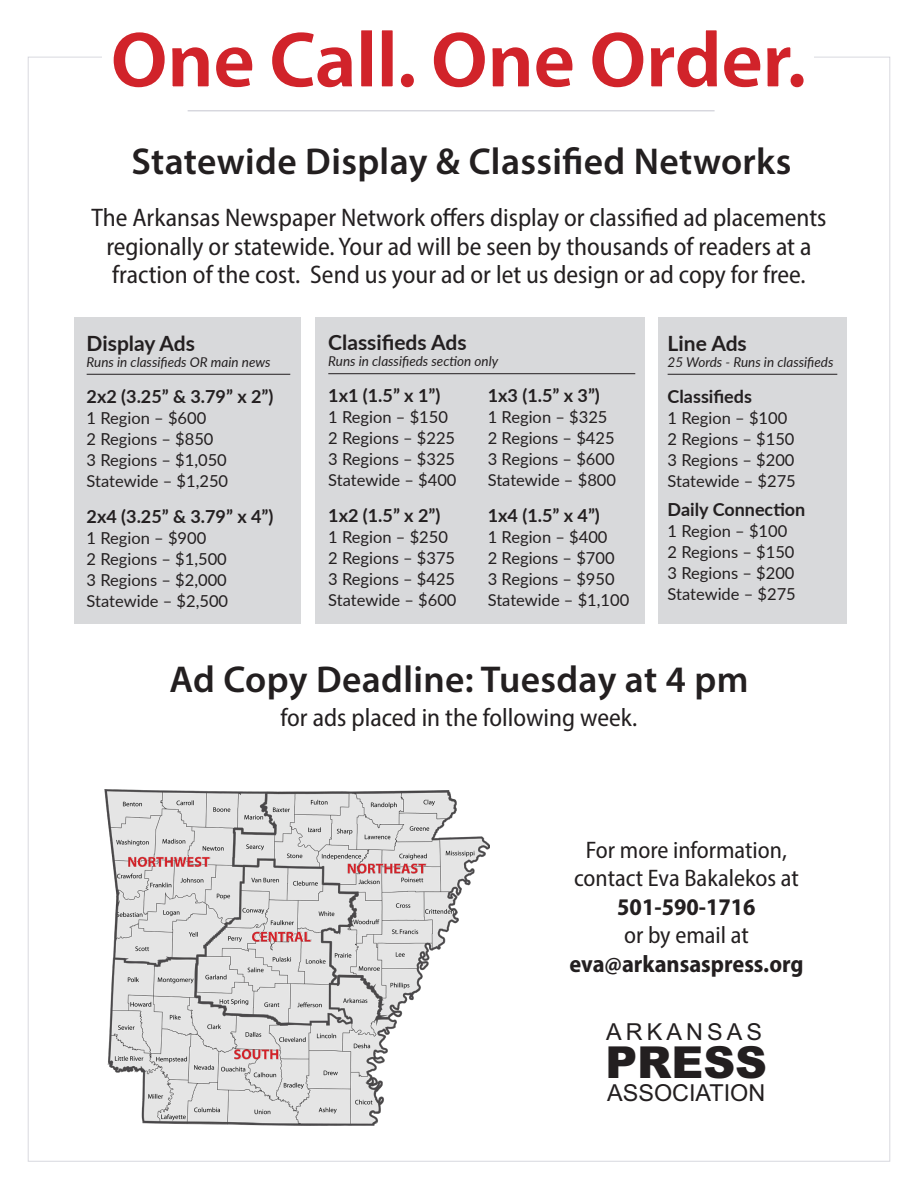
<style>
.page{position:relative;width:918px;height:1188px;background:#fff}
.page>*{position:absolute;margin:0;border:0;box-sizing:border-box;transform-origin:0 0}
.t1{font:700 81px "Myriad Pro";letter-spacing:-.02em;color:#d1232a}
.t2{font:900 44.1px "Arial";color:#231f20}
.t3{font:600 37.5px "Myriad Pro";letter-spacing:.01em;color:#231f20}
.t4{font:semi-condensed 25.5px/28.5px "Myriad Pro";color:#231f20;text-align:center}
.t5{font:semi-condensed 24px "Myriad Pro";color:#231f20}
.t6{font:700 semi-condensed 24px "Myriad Pro";color:#231f20}
.t7{font:23.4px "Arial";color:#231f20}
.t8{font:23.4px "Arial";letter-spacing:.175em;color:#231f20}
.t9{font:700 21px "Lato";color:#231f20}
.t10{font:700 18px "Lato";color:#231f20}
.t11{font:16.5px "Lato";color:#231f20}
.t12{font:italic 13.5px "Lato";color:#231f20}
</style>
<div class="page">
<hr style="left:188px;top:110px;width:527px;height:1px;background:#353858">
<div style="left:315px;top:317px;width:329px;height:306px;background:#d8d9db"></div>
<hr style="left:328px;top:373px;width:307px;height:1px;background:#231f20">
<div style="left:74px;top:317px;width:227px;height:306px;background:#d8d9db"></div>
<hr style="left:87px;top:374px;width:203px;height:1px;background:#231f20">
<div style="left:658px;top:317px;width:189px;height:306px;background:#d8d9db"></div>
<hr style="left:668px;top:374px;width:169px;height:1px;background:#231f20">
<img style="left:104px;top:790px;width:385px;height:336px">
<svg style="left:163px;top:551px;width:589px;height:265px"></svg>
<div style="left:399px;top:72px;width:16px;height:17px;border:2px solid #fff;border-radius:50%"></div>
<div style="left:789px;top:72px;width:16px;height:17px;border:2px solid #fff;border-radius:50%"></div>
<p class="t1" style="left:110px;top:7px;width:698px">One Call. One Order.</p>
<p class="t3" style="left:131px;top:137px;width:661px">Statewide Display &amp; Classified Networks</p>
<p class="t4" style="left:91px;top:203px;width:737px">The Arkansas Newspaper Network offers display or classified ad placements regionally or statewide. Your ad will be seen by thousands of readers at a fraction of the cost. Send us your ad or let us design or ad copy for free.</p>
<p class="t9" style="left:87px;top:327px;width:110px">Display Ads</p>
<p class="t12" style="left:87px;top:352px;width:186px">Runs in classifieds OR main news</p>
<p class="t10" style="left:87px;top:383px;width:188px">2x2 (3.25” &amp; 3.79” x 2”)</p>
<p class="t11" style="left:87px;top:406px;width:121px">1 Region – $600</p>
<p class="t11" style="left:87px;top:427px;width:128px">2 Regions – $850</p>
<p class="t11" style="left:87px;top:448px;width:142px">3 Regions – $1,050</p>
<p class="t11" style="left:87px;top:469px;width:143px">Statewide – $1,250</p>
<p class="t10" style="left:87px;top:503px;width:188px">2x4 (3.25” &amp; 3.79” x 4”)</p>
<p class="t11" style="left:87px;top:526px;width:121px">1 Region – $900</p>
<p class="t11" style="left:87px;top:547px;width:142px">2 Regions – $1,500</p>
<p class="t11" style="left:87px;top:568px;width:142px">3 Regions – $2,000</p>
<p class="t11" style="left:87px;top:589px;width:143px">Statewide – $2,500</p>
<p class="t9" style="left:328px;top:327px;width:140px">Classifieds Ads</p>
<p class="t12" style="left:328px;top:352px;width:171px">Runs in classifieds section only</p>
<p class="t10" style="left:328px;top:382px;width:114px">1x1 (1.5” x 1”)</p>
<p class="t11" style="left:328px;top:405px;width:121px">1 Region – $150</p>
<p class="t11" style="left:328px;top:426px;width:128px">2 Regions – $225</p>
<p class="t11" style="left:328px;top:447px;width:128px">3 Regions – $325</p>
<p class="t11" style="left:328px;top:468px;width:130px">Statewide – $400</p>
<p class="t10" style="left:328px;top:502px;width:114px">1x2 (1.5” x 2”)</p>
<p class="t11" style="left:328px;top:525px;width:121px">1 Region – $250</p>
<p class="t11" style="left:328px;top:546px;width:128px">2 Regions – $375</p>
<p class="t11" style="left:328px;top:567px;width:128px">3 Regions – $425</p>
<p class="t11" style="left:328px;top:588px;width:130px">Statewide – $600</p>
<p class="t10" style="left:488px;top:382px;width:114px">1x3 (1.5” x 3”)</p>
<p class="t11" style="left:488px;top:405px;width:121px">1 Region – $325</p>
<p class="t11" style="left:488px;top:426px;width:128px">2 Regions – $425</p>
<p class="t11" style="left:488px;top:447px;width:128px">3 Regions – $600</p>
<p class="t11" style="left:488px;top:468px;width:130px">Statewide – $800</p>
<p class="t10" style="left:488px;top:502px;width:114px">1x4 (1.5” x 4”)</p>
<p class="t11" style="left:488px;top:525px;width:121px">1 Region – $400</p>
<p class="t11" style="left:488px;top:546px;width:128px">2 Regions – $700</p>
<p class="t11" style="left:488px;top:567px;width:128px">3 Regions – $950</p>
<p class="t11" style="left:488px;top:588px;width:143px">Statewide – $1,100</p>
<p class="t9" style="left:668px;top:327px;width:81px">Line Ads</p>
<p class="t12" style="left:668px;top:352px;width:167px">25 Words - Runs in classifieds</p>
<p class="t10" style="left:668px;top:383px;width:86px">Classifieds</p>
<p class="t11" style="left:668px;top:406px;width:121px">1 Region – $100</p>
<p class="t11" style="left:668px;top:427px;width:128px">2 Regions – $150</p>
<p class="t11" style="left:668px;top:448px;width:128px">3 Regions – $200</p>
<p class="t11" style="left:668px;top:469px;width:130px">Statewide – $275</p>
<p class="t10" style="left:668px;top:496px;width:139px">Daily Connection</p>
<p class="t11" style="left:668px;top:519px;width:121px">1 Region – $100</p>
<p class="t11" style="left:668px;top:540px;width:128px">2 Regions – $150</p>
<p class="t11" style="left:668px;top:561px;width:128px">3 Regions – $200</p>
<p class="t11" style="left:668px;top:582px;width:130px">Statewide – $275</p>
<p class="t3" style="left:169px;top:655px;width:581px">Ad Copy Deadline: Tuesday at 4 pm</p>
<p class="t4" style="left:281px;top:703px;width:358px">for ads placed in the following week.</p>
<p class="t5" style="left:586px;top:835px;width:202px">For more information,</p>
<p class="t5" style="left:574px;top:864px;width:226px">contact Eva Bakalekos at</p>
<p class="t6" style="left:617px;top:891px;width:140px">501-590-1716</p>
<p class="t5" style="left:624px;top:921px;width:126px">or by email at</p>
<p class="t6" style="left:569px;top:948px;width:236px">eva@arkansaspress.org</p>
<p class="t8" style="left:606px;top:1016px;width:157px">ARKANSAS</p>
<p class="t2" style="left:605px;top:1030px;width:163px">PRESS</p>
<p class="t7" style="left:607px;top:1077px;width:160px">ASSOCIATION</p>
</div>
